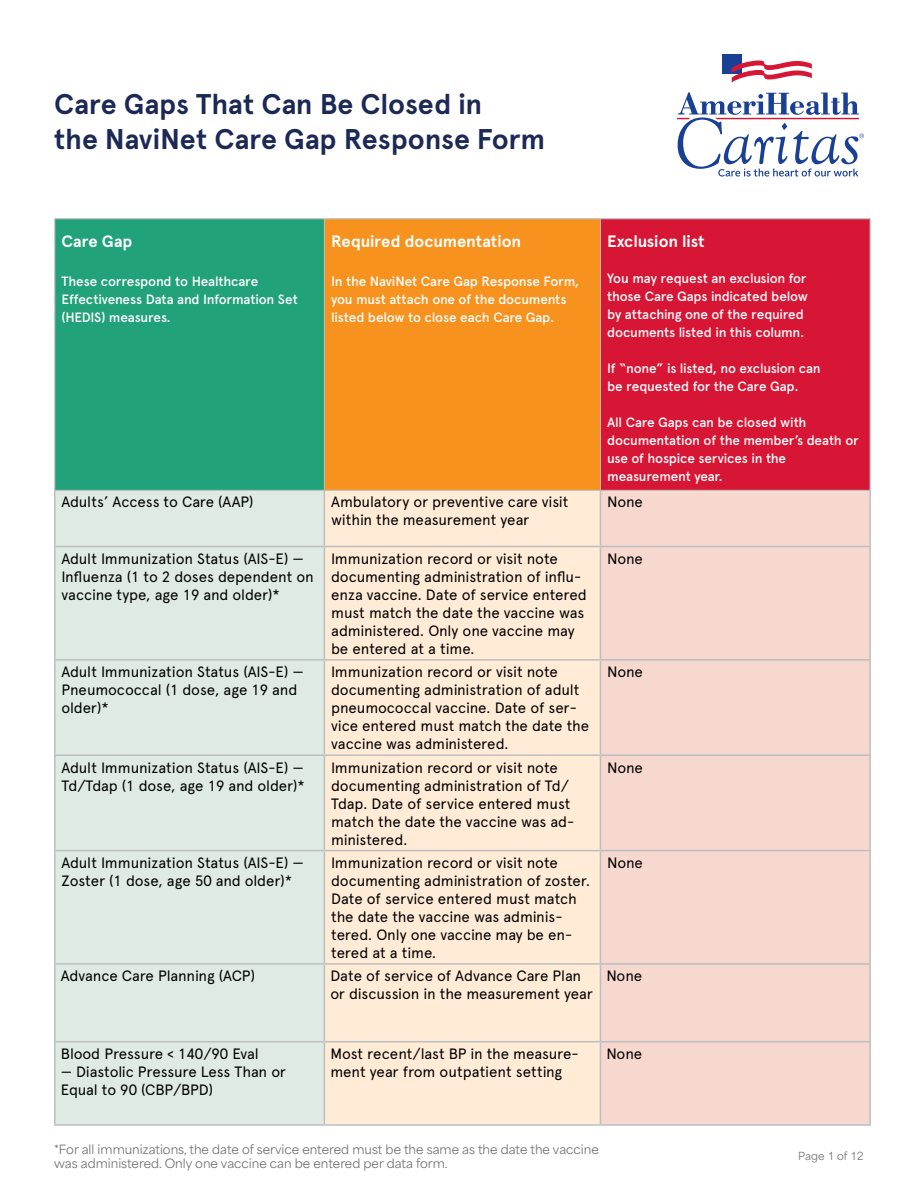
<style>
.page{position:relative;width:918px;height:1188px;background:#fff}
.page>*{position:absolute;margin:0;border:0;box-sizing:border-box;transform-origin:0 0}
.t1{font:700 28.5px/34.2px "Apercu Pro";color:#1c2957}
.t2{font:700 16.5px "Apercu Pro";letter-spacing:-.005em;color:#fff}
.Body_Copy{font:15px/18px "Apercu Pro";letter-spacing:-.01em;color:#000}
.t3{font:500 13.5px/18px "Apercu Pro";letter-spacing:-.015em;color:#fff}
.Body_Copy-2{font:12px/14.4px "Area Normal";color:#6b6c6e}
.t4{font:10.5px "Area Normal";color:#6d6e71}
</style>
<div class="page">
<div style="left:55px;top:219px;width:269px;height:271px;background:#22a27a"></div>
<div style="left:324px;top:219px;width:276px;height:271px;background:#f7921e"></div>
<div style="left:600px;top:219px;width:270px;height:271px;background:#d71635"></div>
<div style="left:56px;top:491px;width:268px;height:633px;background:#deeae3"></div>
<div style="left:325px;top:491px;width:275px;height:633px;background:#ffebd6"></div>
<div style="left:601px;top:491px;width:268px;height:633px;background:#f7d8cf"></div>
<hr style="left:54px;top:491px;width:2px;height:55px;background:#bcbec0">
<hr style="left:324px;top:491px;width:1px;height:55px;background:#bcbec0">
<hr style="left:600px;top:491px;width:1px;height:55px;background:#bcbec0">
<hr style="left:869px;top:491px;width:2px;height:55px;background:#bcbec0">
<hr style="left:54px;top:546px;width:270px;height:1px;background:#bcbec0">
<hr style="left:54px;top:547px;width:2px;height:112px;background:#bcbec0">
<hr style="left:324px;top:546px;width:276px;height:1px;background:#bcbec0">
<hr style="left:324px;top:547px;width:1px;height:112px;background:#bcbec0">
<hr style="left:600px;top:546px;width:271px;height:1px;background:#bcbec0">
<hr style="left:600px;top:547px;width:1px;height:112px;background:#bcbec0">
<hr style="left:869px;top:547px;width:2px;height:112px;background:#bcbec0">
<hr style="left:54px;top:659px;width:270px;height:2px;background:#bcbec0">
<hr style="left:54px;top:661px;width:2px;height:93px;background:#bcbec0">
<hr style="left:324px;top:659px;width:276px;height:2px;background:#bcbec0">
<hr style="left:324px;top:661px;width:1px;height:93px;background:#bcbec0">
<hr style="left:600px;top:659px;width:271px;height:2px;background:#bcbec0">
<hr style="left:600px;top:661px;width:1px;height:93px;background:#bcbec0">
<hr style="left:869px;top:661px;width:2px;height:93px;background:#bcbec0">
<hr style="left:54px;top:754px;width:270px;height:2px;background:#bcbec0">
<hr style="left:54px;top:756px;width:2px;height:94px;background:#bcbec0">
<hr style="left:324px;top:754px;width:276px;height:2px;background:#bcbec0">
<hr style="left:324px;top:756px;width:1px;height:94px;background:#bcbec0">
<hr style="left:600px;top:754px;width:271px;height:2px;background:#bcbec0">
<hr style="left:600px;top:756px;width:1px;height:94px;background:#bcbec0">
<hr style="left:869px;top:756px;width:2px;height:94px;background:#bcbec0">
<hr style="left:54px;top:850px;width:270px;height:1px;background:#bcbec0">
<hr style="left:54px;top:851px;width:2px;height:112px;background:#bcbec0">
<hr style="left:324px;top:850px;width:276px;height:1px;background:#bcbec0">
<hr style="left:324px;top:851px;width:1px;height:112px;background:#bcbec0">
<hr style="left:600px;top:850px;width:271px;height:1px;background:#bcbec0">
<hr style="left:600px;top:851px;width:1px;height:112px;background:#bcbec0">
<hr style="left:869px;top:851px;width:2px;height:112px;background:#bcbec0">
<hr style="left:54px;top:963px;width:270px;height:2px;background:#bcbec0">
<hr style="left:54px;top:965px;width:2px;height:76px;background:#bcbec0">
<hr style="left:324px;top:963px;width:276px;height:2px;background:#bcbec0">
<hr style="left:324px;top:965px;width:1px;height:76px;background:#bcbec0">
<hr style="left:600px;top:963px;width:271px;height:2px;background:#bcbec0">
<hr style="left:600px;top:965px;width:1px;height:76px;background:#bcbec0">
<hr style="left:869px;top:965px;width:2px;height:76px;background:#bcbec0">
<hr style="left:54px;top:1041px;width:270px;height:1px;background:#bcbec0">
<hr style="left:54px;top:1042px;width:2px;height:82px;background:#bcbec0">
<hr style="left:324px;top:1041px;width:276px;height:1px;background:#bcbec0">
<hr style="left:324px;top:1042px;width:1px;height:82px;background:#bcbec0">
<hr style="left:600px;top:1041px;width:271px;height:1px;background:#bcbec0">
<hr style="left:600px;top:1042px;width:1px;height:82px;background:#bcbec0">
<hr style="left:869px;top:1042px;width:2px;height:82px;background:#bcbec0">
<hr style="left:54px;top:1124px;width:270px;height:2px;background:#bcbec0">
<hr style="left:324px;top:1124px;width:276px;height:2px;background:#bcbec0">
<hr style="left:600px;top:1124px;width:271px;height:2px;background:#bcbec0">
<hr style="left:54px;top:218px;width:270px;height:1px;background:#bcbec0">
<hr style="left:54px;top:219px;width:1px;height:271px;background:#bcbec0">
<hr style="left:324px;top:218px;width:276px;height:1px;background:#bcbec0">
<hr style="left:600px;top:218px;width:271px;height:1px;background:#bcbec0">
<hr style="left:870px;top:219px;width:1px;height:271px;background:#bcbec0">
<hr style="left:324px;top:219px;width:1px;height:271px;background:#bcbec0">
<hr style="left:600px;top:219px;width:1px;height:271px;background:#bcbec0">
<hr style="left:54px;top:490px;width:270px;height:1px;background:#bcbec0">
<hr style="left:324px;top:490px;width:276px;height:1px;background:#bcbec0">
<hr style="left:600px;top:490px;width:271px;height:1px;background:#bcbec0">
<div style="left:722px;top:54px;width:19px;height:19px;background:#1a4095"></div>
<svg style="left:732px;top:60px;width:80px;height:23px"></svg>
<svg style="left:677px;top:92px;width:187px;height:85px"></svg>
<p class="t1" style="left:54px;top:85px;width:493px">Care Gaps That Can Be Closed in<br>the NaviNet Care Gap Response Form</p>
<p class="t2" style="left:62px;top:229px;width:72px">Care Gap</p>
<p class="t3" style="left:62px;top:271px;width:238px">These correspond to Healthcare<br>Effectiveness Data and Information Set (HEDIS) measures.</p>
<p class="t2" style="left:331px;top:229px;width:192px">Required documentation</p>
<p class="t3" style="left:331px;top:271px;width:250px">In the NaviNet Care Gap Response Form, you must attach one of the documents listed below to close each Care Gap.</p>
<p class="t2" style="left:607px;top:229px;width:99px">Exclusion list</p>
<p class="t3" style="left:607px;top:268px;width:201px">You may request an exclusion for</p>
<p class="t3" style="left:607px;top:286px;width:202px">those Care Gaps indicated below</p>
<p class="t3" style="left:607px;top:304px;width:198px">by attaching one of the required</p>
<p class="t3" style="left:607px;top:322px;width:199px">documents listed in this column.</p>
<p class="t3" style="left:607px;top:358px;width:215px">If “none” is listed, no exclusion can</p>
<p class="t3" style="left:607px;top:376px;width:193px">be requested for the Care Gap.</p>
<p class="t3" style="left:607px;top:412px;width:253px">All Care Gaps can be closed with documentation of the member’s death or use of hospice services in the measurement year.</p>
<p class="Body_Copy" style="left:62px;top:492px;width:194px">Adults’ Access to Care (AAP)</p>
<p class="Body_Copy" style="left:331px;top:492px;width:239px">Ambulatory or preventive care visit within the measurement year</p>
<p class="Body_Copy" style="left:607px;top:492px;width:37px">None</p>
<p class="Body_Copy" style="left:62px;top:549px;width:254px">Adult Immunization Status (AIS-E) —<br>Influenza (1 to 2 doses dependent on vaccine type, age 19 and older)*</p>
<p class="Body_Copy" style="left:331px;top:549px;width:257px">Immunization record or visit note documenting administration of influ&shy;enza vaccine. Date of service entered must match the date the vaccine was administered. Only one vaccine may be entered at a time.</p>
<p class="Body_Copy" style="left:607px;top:549px;width:37px">None</p>
<p class="Body_Copy" style="left:62px;top:662px;width:244px">Adult Immunization Status (AIS-E) —<br>Pneumococcal (1 dose, age 19 and older)*</p>
<p class="Body_Copy" style="left:331px;top:662px;width:260px">Immunization record or visit note documenting administration of adult pneumococcal vaccine. Date of ser&shy;vice entered must match the date the vaccine was administered.</p>
<p class="Body_Copy" style="left:607px;top:662px;width:37px">None</p>
<p class="Body_Copy" style="left:62px;top:757px;width:245px">Adult Immunization Status (AIS-E) —<br>Td/Tdap (1 dose, age 19 and older)*</p>
<p class="Body_Copy" style="left:331px;top:757px;width:245px">Immunization record or visit note documenting administration of Td/<br>Tdap. Date of service entered must match the date the vaccine was ad&shy;ministered.</p>
<p class="Body_Copy" style="left:607px;top:757px;width:37px">None</p>
<p class="Body_Copy" style="left:62px;top:853px;width:244px">Adult Immunization Status (AIS-E) —<br>Zoster (1 dose, age 50 and older)*</p>
<p class="Body_Copy" style="left:331px;top:853px;width:261px">Immunization record or visit note documenting administration of zoster.<br>Date of service entered must match the date the vaccine was adminis&shy;tered. Only one vaccine may be en&shy;tered at a time.</p>
<p class="Body_Copy" style="left:607px;top:853px;width:37px">None</p>
<p class="Body_Copy" style="left:61px;top:966px;width:196px">Advance Care Planning (ACP)</p>
<p class="Body_Copy" style="left:330px;top:966px;width:264px">Date of service of Advance Care Plan or discussion in the measurement year</p>
<p class="Body_Copy" style="left:606px;top:966px;width:37px">None</p>
<p class="Body_Copy" style="left:61px;top:1044px;width:199px">Blood Pressure &lt; 140/90 Eval</p>
<p class="Body_Copy" style="left:61px;top:1062px;width:227px">— Diastolic Pressure Less Than or<br>Equal to 90 (CBP/BPD)</p>
<p class="Body_Copy" style="left:330px;top:1044px;width:250px">Most recent/last BP in the measure&shy;ment year from outpatient setting</p>
<p class="Body_Copy" style="left:606px;top:1044px;width:37px">None</p>
<p class="Body_Copy-2" style="left:54px;top:1141px;width:546px">*For all immunizations, the date of service entered must be the same as the date the vaccine was administered. Only one vaccine can be entered per data form.</p>
<p class="t4" style="left:798px;top:1147px;width:67px">Page 1 of 12</p>
</div>
